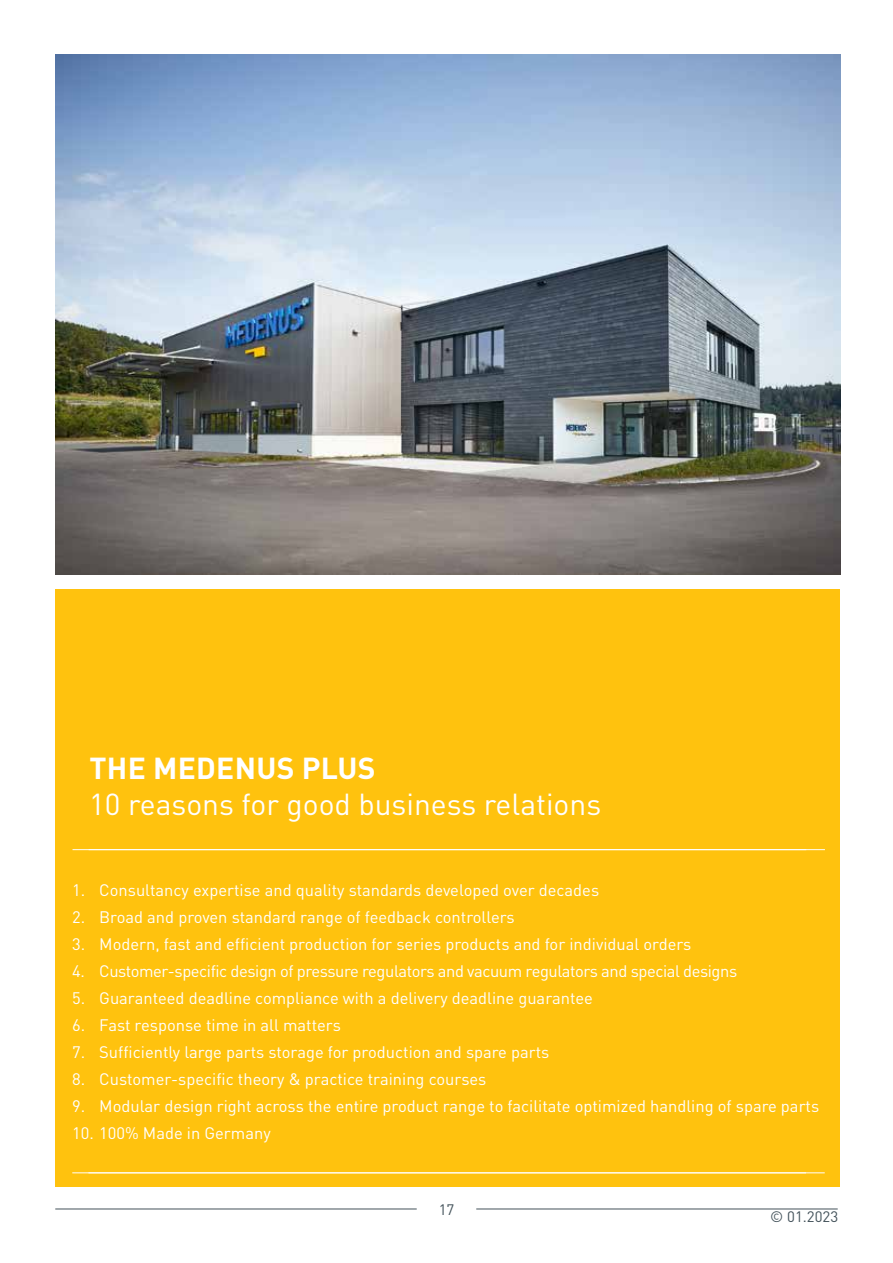
<style>
.page{position:relative;width:893px;height:1263px;background:#fff}
.page>*{position:absolute;margin:0;border:0;box-sizing:border-box;transform-origin:0 0}
.t1{font:30px "DIN Pro";color:#fff}
.t2{font:700 30px "DIN Pro";letter-spacing:.01em;color:#fff}
.t3{font:16.5px "DIN Pro";color:#fff}
.t4{font:16.5px "DIN Pro";letter-spacing:-.025em;color:#fff}
.t5{font:15px "DIN Pro";color:#43525a}
</style>
<div class="page">
<hr style="left:55px;top:1209px;width:362px;height:1px;background:#43525a">
<hr style="left:476px;top:1209px;width:362px;height:1px;background:#43525a">
<div style="left:55px;top:590px;width:785px;height:597px;background:#ffc20e"></div>
<hr style="left:73px;top:849px;width:752px;height:1px;background:#fff">
<hr style="left:72px;top:1172px;width:753px;height:1px;background:#fff">
<img style="left:55px;top:54px;width:785px;height:520px">
<h1 class="t2" style="left:89px;top:743px;width:108px">THE MEDEN</h1>
<h1 class="t2" style="left:256px;top:743px;width:118px">US PLUS</h1>
<h1 class="t1" style="left:89px;top:780px;width:513px">10 reasons for good business relations</h1>
<p class="t3" style="left:72px;top:877px;width:528px">1. Consultancy expertise and quality standards developed over decades</p>
<p class="t3" style="left:72px;top:904px;width:444px">2. Broad and proven standard range of feedback controllers</p>
<p class="t3" style="left:72px;top:931px;width:621px">3. Modern, fast and efficient production for series products and for individual orders</p>
<p class="t4" style="left:72px;top:958px;width:666px">4. Customer-specific design of pressure regulators and vacuum regulators and special designs</p>
<p class="t3" style="left:72px;top:985px;width:522px">5. Guaranteed deadline compliance with a delivery deadline guarantee</p>
<p class="t3" style="left:72px;top:1012px;width:270px">6. Fast response time in all matters</p>
<p class="t3" style="left:72px;top:1039px;width:479px">7. Sufficiently large parts storage for production and spare parts</p>
<p class="t3" style="left:72px;top:1066px;width:416px">8. Customer-specific theory &amp; practice training courses</p>
<p class="t3" style="left:72px;top:1093px;width:748px">9. Modular design right across the entire product range to facilitate optimized handling of spare parts</p>
<p class="t3" style="left:72px;top:1120px;width:200px">10. 100% Made in Germany</p>
<p class="t5" style="left:439px;top:1197px;width:17px">17</p>
<p class="t5" style="left:770px;top:1204px;width:69px">© 01.2023</p>
</div>
